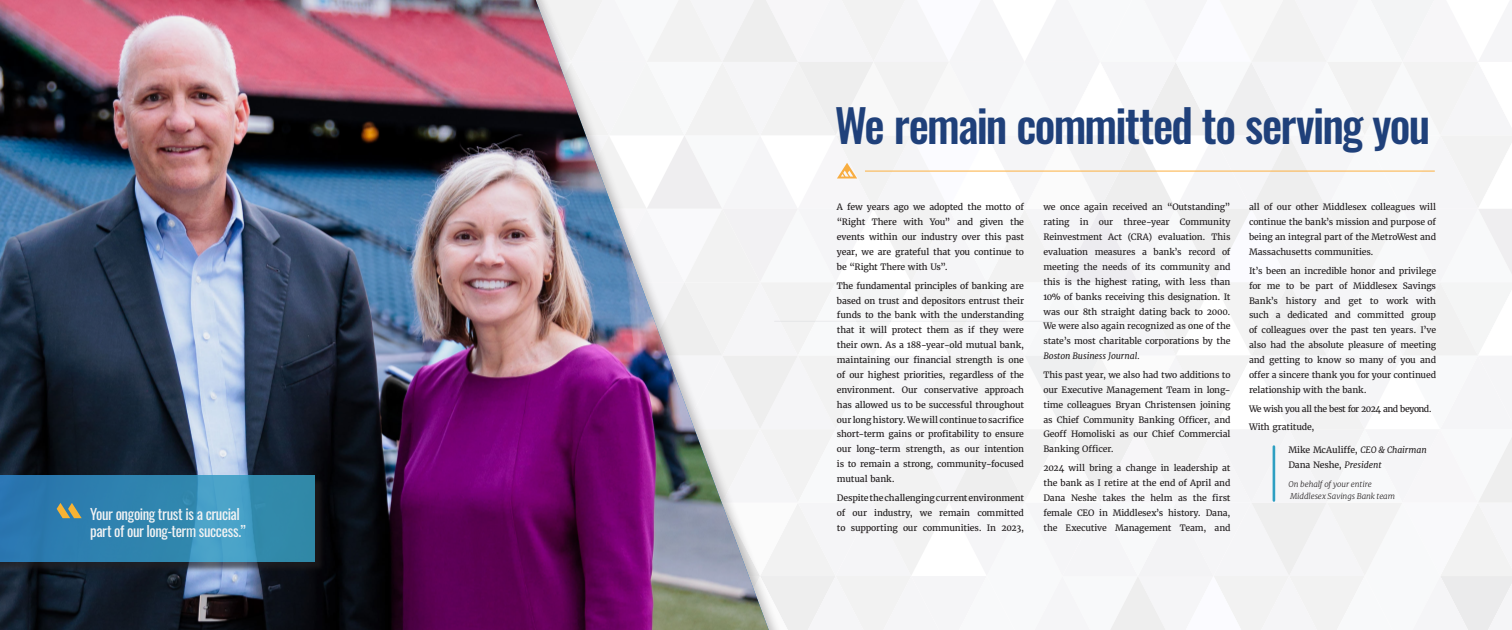
<style>
.page{position:relative;width:1512px;height:630px;background:#fff}
.page>*{position:absolute;margin:0;border:0;box-sizing:border-box;transform-origin:0 0}
.t1{font:500 45.5px "Oswald";letter-spacing:-.04em;color:#1f407a}
.t2{font:14.88px/17.7px "Oswald";letter-spacing:-.03em;color:#f2f3f4}
.t3{font:8.75px/14.9px "Merriweather";letter-spacing:-.015em;color:#231f20;text-align:justify}
.t4{font:8.75px "Merriweather";letter-spacing:-.06em;color:#231f20}
.t5{font:italic 300 7.88px/12.2px "Merriweather";letter-spacing:-.01em;color:#231f20}
.s1{font-style:italic}
</style>
<div class="page">
<div style="left:0;top:475px;width:315px;height:87px;background:#2a76b1"></div>
<img style="left:14px;top:0;width:1498px;height:630px">
<p class="t2" style="left:90px;top:503px;width:157px">Your ongoing trust is a crucial part of our long-term success.”</p>
<p class="t1" style="left:835px;top:102px;width:597px">We remain committed to serving you</p>
<p class="t3" style="left:837px;top:200px;width:189px">A few years ago we adopted the motto of “Right There with You” and given the events within our industry over this past year, we are grateful that you continue to be “Right There with Us”.</p>
<p class="t3" style="left:837px;top:278px;width:189px">The fundamental principles of banking are based on trust and depositors entrust their funds to the bank with the understanding that it will protect them as if they were their own. As a 188-year-old mutual bank, maintaining our financial strength is one of our highest priorities, regardless of the environment. Our conservative approach has allowed us to be successful throughout our long history. We will continue to sacrifice short-term gains or profitability to ensure our long-term strength, as our intention is to remain a strong, community-focused mutual bank.</p>
<p class="t3" style="left:837px;top:490px;width:189px">Despite the challenging current environment of our industry, we remain committed to supporting our communities. In 2023,</p>
<p class="t3" style="left:1043px;top:200px;width:189px">we once again received an “Outstanding” rating in our three-year Community Reinvestment Act (CRA) evaluation. This evaluation measures a bank’s record of meeting the needs of its community and this is the highest rating, with less than 10% of banks receiving this designation. It was our 8th straight dating back to 2000.<br>We were also again recognized as one of the state’s most charitable corporations by the <span class="s1">Boston Business Journal.</span></p>
<p class="t3" style="left:1043px;top:367px;width:189px">This past year, we also had two additions to our Executive Management Team in long&shy;time colleagues Bryan Christensen joining as Chief Community Banking Officer, and Geoff Homoliski as our Chief Commercial Banking Officer.</p>
<p class="t3" style="left:1043px;top:461px;width:189px">2024 will bring a change in leadership at the bank as I retire at the end of April and Dana Neshe takes the helm as the first female CEO in Middlesex’s history. Dana, the Executive Management Team, and</p>
<p class="t3" style="left:1249px;top:200px;width:189px">all of our other Middlesex colleagues will continue the bank’s mission and purpose of being an integral part of the MetroWest and Massachusetts communities.</p>
<p class="t3" style="left:1249px;top:263px;width:189px">It’s been an incredible honor and privilege for me to be part of Middlesex Savings Bank’s history and get to work with such a dedicated and committed group of colleagues over the past ten years. I’ve also had the absolute pleasure of meeting and getting to know so many of you and offer a sincere thank you for your continued relationship with the bank.</p>
<p class="t4" style="left:1249px;top:403px;width:184px">We wish you all the best for 2024 and beyond.</p>
<p class="t3" style="left:1249px;top:420px;width:67px">With gratitude,</p>
<p class="t3" style="left:1288px;top:443px;width:140px">Mike McAuliffe, <span class="s1">CEO &amp; Chairman<br></span>Dana Neshe, <span class="s1">President</span></p>
<p class="t5" style="left:1288px;top:478px;width:108px">On behalf of your entire<br>Middlesex Savings Bank team</p>
</div>
